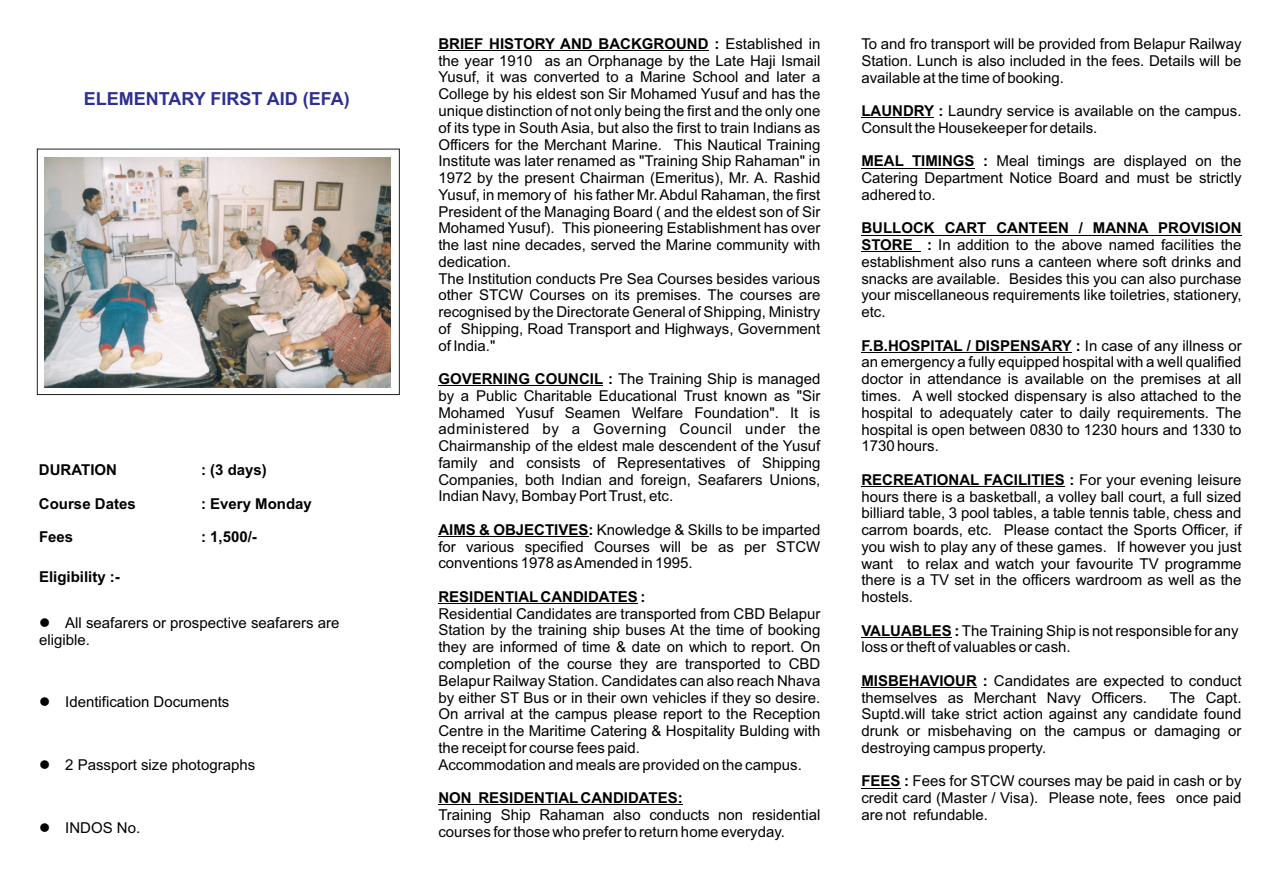
<style>
.page{position:relative;width:1263px;height:893px;background:#fff}
.page>*{position:absolute;margin:0;border:0;box-sizing:border-box;transform-origin:0 0}
.t1{font:700 18px "Arial";color:#2e3092}
.t2{font:15px/16.8px "Arial";color:#000;text-align:justify}
.t3{font:700 15px "Arial";color:#000}
.s1{font-weight:700}
</style>
<div class="page">
<hr style="left:438px;top:50px;width:271px;height:1px;background:#000">
<hr style="left:438px;top:385px;width:165px;height:1px;background:#000">
<hr style="left:438px;top:536px;width:150px;height:1px;background:#000">
<hr style="left:438px;top:603px;width:200px;height:1px;background:#000">
<hr style="left:438px;top:804px;width:245px;height:1px;background:#000">
<hr style="left:861px;top:117px;width:73px;height:1px;background:#000">
<hr style="left:861px;top:168px;width:113px;height:1px;background:#000">
<hr style="left:861px;top:235px;width:380px;height:1px;background:#000">
<hr style="left:861px;top:252px;width:60px;height:1px;background:#000">
<hr style="left:861px;top:352px;width:211px;height:1px;background:#000">
<hr style="left:861px;top:486px;width:204px;height:1px;background:#000">
<hr style="left:861px;top:637px;width:91px;height:1px;background:#000">
<hr style="left:861px;top:687px;width:116px;height:1px;background:#000">
<hr style="left:861px;top:788px;width:39px;height:1px;background:#000">
<div style="left:37px;top:149px;width:362px;height:246px;border:1px solid #231f20"></div>
<img style="left:44px;top:157px;width:346px;height:230px">
<p class="t1" style="left:84px;top:91px;width:267px">ELEMENTARY FIRST AID (EFA)</p>
<p class="t3" style="left:39px;top:464px;width:80px">DURATION</p>
<p class="t3" style="left:201px;top:464px;width:67px">: (3 days)</p>
<p class="t3" style="left:39px;top:498px;width:98px">Course Dates</p>
<p class="t3" style="left:201px;top:498px;width:112px">: Every Monday</p>
<p class="t3" style="left:39px;top:531px;width:36px">Fees</p>
<p class="t3" style="left:201px;top:531px;width:57px">: 1,500/-</p>
<p class="t3" style="left:39px;top:571px;width:82px">Eligibility :-</p>
<p class="t2" style="left:39px;top:616px;width:302px">● All seafarers or prospective seafarers are eligible.</p>
<p class="t2" style="left:39px;top:695px;width:192px">● Identification Documents</p>
<p class="t2" style="left:39px;top:758px;width:218px">● 2 Passport size photographs</p>
<p class="t2" style="left:39px;top:821px;width:103px">● INDOS No.</p>
<p class="t2" style="left:438px;top:37px;width:384px;text-align:left"><span class="s1">BRIEF HISTORY AND BACKGROUND :</span> Established in the year 1910 as an Orphanage by the Late Haji Ismail Yusuf, it was converted to a Marine School and later a College by his eldest son Sir Mohamed Yusuf and has the unique distinction of not only being the first and the only one of its type in South Asia, but also the first to train Indians as Officers for the Merchant Marine. This Nautical Training Institute was later renamed as "Training Ship Rahaman" in 1972 by the present Chairman (Emeritus), Mr. A. Rashid Yusuf, in memory of his father Mr. Abdul Rahaman, the first President of the Managing Board ( and the eldest son of Sir Mohamed Yusuf). This pioneering Establishment has over the last nine decades, served the Marine community with dedication.<br>The Institution conducts Pre Sea Courses besides various other STCW Courses on its premises. The courses are recognised by the Directorate General of Shipping, Ministry of Shipping, Road Transport and Highways, Government of India."</p>
<p class="t2" style="left:438px;top:372px;width:383px"><span class="s1">GOVERNING COUNCIL :</span> The Training Ship is managed by a Public Charitable Educational Trust known as "Sir Mohamed Yusuf Seamen Welfare Foundation". It is administered by a Governing Council under the Chairmanship of the eldest male descendent of the Yusuf family and consists of Representatives of Shipping Companies, both Indian and foreign, Seafarers Unions, Indian Navy, Bombay Port Trust, etc.</p>
<p class="t2" style="left:438px;top:523px;width:383px"><span class="s1">AIMS &amp; OBJECTIVES:</span> Knowledge &amp; Skills to be imparted for various specified Courses will be as per STCW conventions 1978 as Amended in 1995.</p>
<p class="t3" style="left:438px;top:591px;width:208px">RESIDENTIAL CANDIDATES :</p>
<p class="t2" style="left:438px;top:606px;width:383px;text-align:left">Residential Candidates are transported from CBD Belapur Station by the training ship buses At the time of booking they are informed of time &amp; date on which to report. On completion of the course they are transported to CBD Belapur Railway Station. Candidates can also reach Nhava by either ST Bus or in their own vehicles if they so desire.<br>On arrival at the campus please report to the Reception Centre in the Maritime Catering &amp; Hospitality Bulding with the receipt for course fees paid.<br>Accommodation and meals are provided on the campus.</p>
<p class="t3" style="left:438px;top:792px;width:246px">NON RESIDENTIAL CANDIDATES:</p>
<p class="t2" style="left:438px;top:807px;width:383px">Training Ship Rahaman also conducts non residential courses for those who prefer to return home everyday.</p>
<p class="t2" style="left:861px;top:37px;width:382px">To and fro transport will be provided from Belapur Railway Station. Lunch is also included in the fees. Details will be available at the time of booking.</p>
<p class="t2" style="left:861px;top:104px;width:382px"><span class="s1">LAUNDRY :</span> Laundry service is available on the campus.<br>Consult the Housekeeper for details.</p>
<p class="t2" style="left:861px;top:154px;width:382px"><span class="s1">MEAL TIMINGS :</span> Meal timings are displayed on the Catering Department Notice Board and must be strictly adhered to.</p>
<p class="t2" style="left:861px;top:221px;width:382px"><span class="s1">BULLOCK CART CANTEEN / MANNA PROVISION STORE :</span> In addition to the above named facilities the establishment also runs a canteen where soft drinks and snacks are available. Besides this you can also purchase your miscellaneous requirements like toiletries, stationery, etc.</p>
<p class="t2" style="left:861px;top:338px;width:382px"><span class="s1">F.B.HOSPITAL / DISPENSARY :</span> In case of any illness or an emergency a fully equipped hospital with a well qualified doctor in attendance is available on the premises at all times. A well stocked dispensary is also attached to the hospital to adequately cater to daily requirements. The hospital is open between 0830 to 1230 hours and 1330 to 1730 hours.</p>
<p class="t2" style="left:861px;top:472px;width:382px"><span class="s1">RECREATIONAL FACILITIES :</span> For your evening leisure hours there is a basketball, a volley ball court, a full sized billiard table, 3 pool tables, a table tennis table, chess and carrom boards, etc. Please contact the Sports Officer, if you wish to play any of these games. If however you just want to relax and watch your favourite TV programme there is a TV set in the officers wardroom as well as the hostels.</p>
<p class="t2" style="left:861px;top:623px;width:379px"><span class="s1">VALUABLES :</span> The Training Ship is not responsible for any loss or theft of valuables or cash.</p>
<p class="t2" style="left:861px;top:674px;width:382px"><span class="s1">MISBEHAVIOUR :</span> Candidates are expected to conduct themselves as Merchant Navy Officers.</p>
<p class="t2" style="left:861px;top:690px;width:382px;text-indent:308px">The Capt.<br>Suptd.will take strict action against any candidate found drunk or misbehaving on the campus or damaging or destroying campus property.</p>
<p class="t2" style="left:861px;top:774px;width:382px"><span class="s1">FEES :</span> Fees for STCW courses may be paid in cash or by credit card (Master / Visa). Please note, fees once paid are not refundable.</p>
</div>
